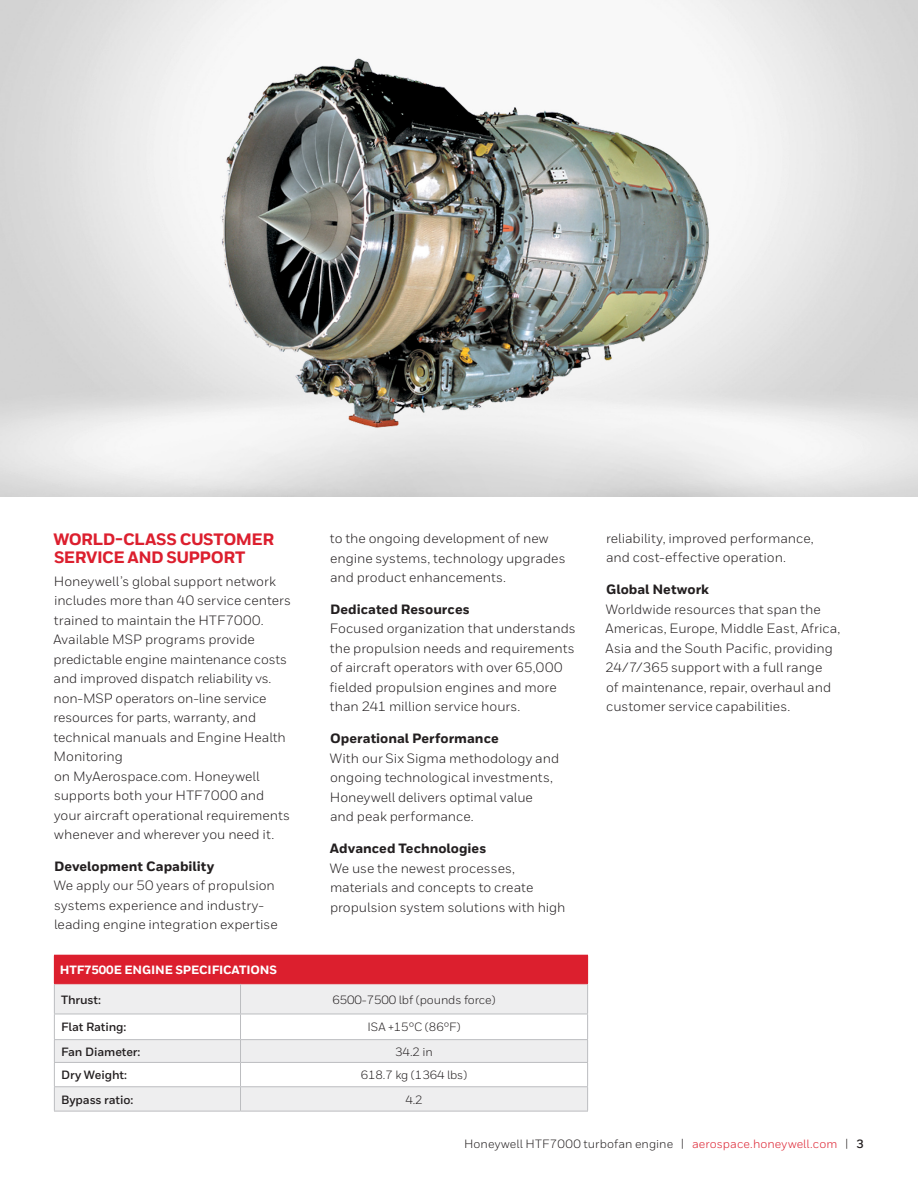
<style>
.page{position:relative;width:918px;height:1188px;background:#fff}
.page>*{position:absolute;margin:0;border:0;box-sizing:border-box;transform-origin:0 0}
.Body__9_13_pt{font:800 16.5px/18px "Honeywell Sans";letter-spacing:-.03em;color:#dc1f2e}
.Body__9_13_pt-2{font:13.5px/19.5px "Honeywell Sans";color:#231f20}
.Body_Heading{font:800 13.5px "Honeywell Sans";color:#231f20}
.Table__Body__centere{font:12px "Honeywell Sans";letter-spacing:-.01em;color:#231f20}
.MASTER__Header_Foote{font:12px "Honeywell Sans";letter-spacing:.005em;color:#231f20}
.Table__Body__Bold{font:700 12px "Honeywell Sans";letter-spacing:-.01em;color:#231f20}
.Table__Header{font:800 12px "Honeywell Sans";letter-spacing:-.01em;color:#fff}
.s1{font-weight:800}
.s2{color:#dc1f2e}
.s3{font-weight:700}
</style>
<div class="page">
<img style="left:0;top:0;width:918px;height:497px">
<div style="left:54px;top:955px;width:534px;height:29px;background:#dc1f2e"></div>
<svg style="left:55px;top:984px;width:532px;height:127px;fill:#eeeeef"></svg>
<hr style="left:54px;top:1039px;width:187px;height:1px;background:#bcbdc0">
<hr style="left:241px;top:1039px;width:347px;height:1px;background:#bcbdc0">
<hr style="left:54px;top:1062px;width:187px;height:1px;background:#bcbdc0">
<hr style="left:241px;top:1062px;width:347px;height:1px;background:#bcbdc0">
<hr style="left:54px;top:1086px;width:187px;height:1px;background:#bcbdc0">
<hr style="left:241px;top:1086px;width:347px;height:1px;background:#bcbdc0">
<svg style="left:240px;top:1015px;width:1px;height:96px"></svg>
<hr style="left:54px;top:1014px;width:187px;height:1px;background:#bcbdc0">
<hr style="left:240px;top:984px;width:1px;height:30px;background:#bcbdc0">
<hr style="left:241px;top:1014px;width:347px;height:1px;background:#bcbdc0">
<hr style="left:54px;top:984px;width:1px;height:30px;background:#bcbdc0">
<hr style="left:587px;top:984px;width:1px;height:30px;background:#bcbdc0">
<svg style="left:54px;top:1014px;width:1px;height:97px"></svg>
<svg style="left:587px;top:1014px;width:1px;height:97px"></svg>
<hr style="left:54px;top:1111px;width:187px;height:1px;background:#bcbdc0">
<hr style="left:241px;top:1111px;width:347px;height:1px;background:#bcbdc0">
<p class="Body__9_13_pt" style="left:53px;top:531px;width:222px">WORLD-CLASS CUSTOMER<br>SERVICE AND SUPPORT</p>
<p class="Body__9_13_pt-2" style="left:54px;top:571px;width:239px">Honeywell’s global support network includes more than 40 service centers trained to maintain the HTF7000.<br>Available MSP programs provide predictable engine maintenance costs and improved dispatch reliability vs. non-MSP operators on-line service resources for parts, warranty, and technical manuals and Engine Health Monitoring<br>on MyAerospace.com. Honeywell supports both your HTF7000 and your aircraft operational requirements whenever and wherever you need it.</p>
<p class="Body__9_13_pt-2" style="left:54px;top:857px;width:225px"><span class="s1">Development Capability<br></span>We apply our 50 years of propulsion systems experience and industry&shy;leading engine integration expertise</p>
<p class="Body__9_13_pt-2" style="left:330px;top:529px;width:237px">to the ongoing development of new engine systems, technology upgrades and product enhancements.</p>
<p class="Body_Heading" style="left:330px;top:601px;width:141px">Dedicated Resources</p>
<p class="Body__9_13_pt-2" style="left:330px;top:619px;width:248px">Focused organization that understands the propulsion needs and requirements of aircraft operators with over 65,000 fielded propulsion engines and more than 241 million service hours.</p>
<p class="Body_Heading" style="left:330px;top:730px;width:170px">Operational Performance</p>
<p class="Body__9_13_pt-2" style="left:330px;top:748px;width:231px">With our Six Sigma methodology and ongoing technological investments,<br>Honeywell delivers optimal value and peak performance.</p>
<p class="Body_Heading" style="left:330px;top:840px;width:158px">Advanced Technologies</p>
<p class="Body__9_13_pt-2" style="left:330px;top:858px;width:237px">We use the newest processes, materials and concepts to create propulsion system solutions with high</p>
<p class="Table__Header" style="left:60px;top:963px;width:219px">HTF7500E ENGINE SPECIFICATIONS</p>
<p class="Table__Body__Bold" style="left:61px;top:992px;width:41px">Thrust:</p>
<p class="Table__Body__centere" style="left:332px;top:992px;width:165px">6500-7500 lbf (pounds force)</p>
<p class="Table__Body__Bold" style="left:61px;top:1020px;width:67px">Flat Rating:</p>
<p class="Table__Body__centere" style="left:368px;top:1020px;width:94px">ISA +15°C (86°F)</p>
<p class="Table__Body__Bold" style="left:61px;top:1044px;width:81px">Fan Diameter:</p>
<p class="Table__Body__centere" style="left:395px;top:1044px;width:39px">34.2 in</p>
<p class="Table__Body__Bold" style="left:61px;top:1068px;width:67px">Dry Weight:</p>
<p class="Table__Body__centere" style="left:361px;top:1068px;width:108px">618.7 kg (1364 lbs)</p>
<p class="Table__Body__Bold" style="left:61px;top:1092px;width:74px">Bypass ratio:</p>
<p class="Table__Body__centere" style="left:405px;top:1092px;width:19px">4.2</p>
<p class="Body__9_13_pt-2" style="left:606px;top:529px;width:209px">reliability, improved performance, and cost-effective operation.</p>
<p class="Body_Heading" style="left:606px;top:581px;width:105px">Global Network</p>
<p class="Body__9_13_pt-2" style="left:605px;top:599px;width:237px">Worldwide resources that span the Americas, Europe, Middle East, Africa, Asia and the South Pacific, providing 24/7/365 support with a full range<br>of maintenance, repair, overhaul and customer service capabilities.</p>
<p class="MASTER__Header_Foote" style="left:464px;top:1136px;width:401px">Honeywell HTF7000 turbofan engine | <span class="s2">aerospace.honeywell.com</span> | <span class="s3">3</span></p>
</div>
